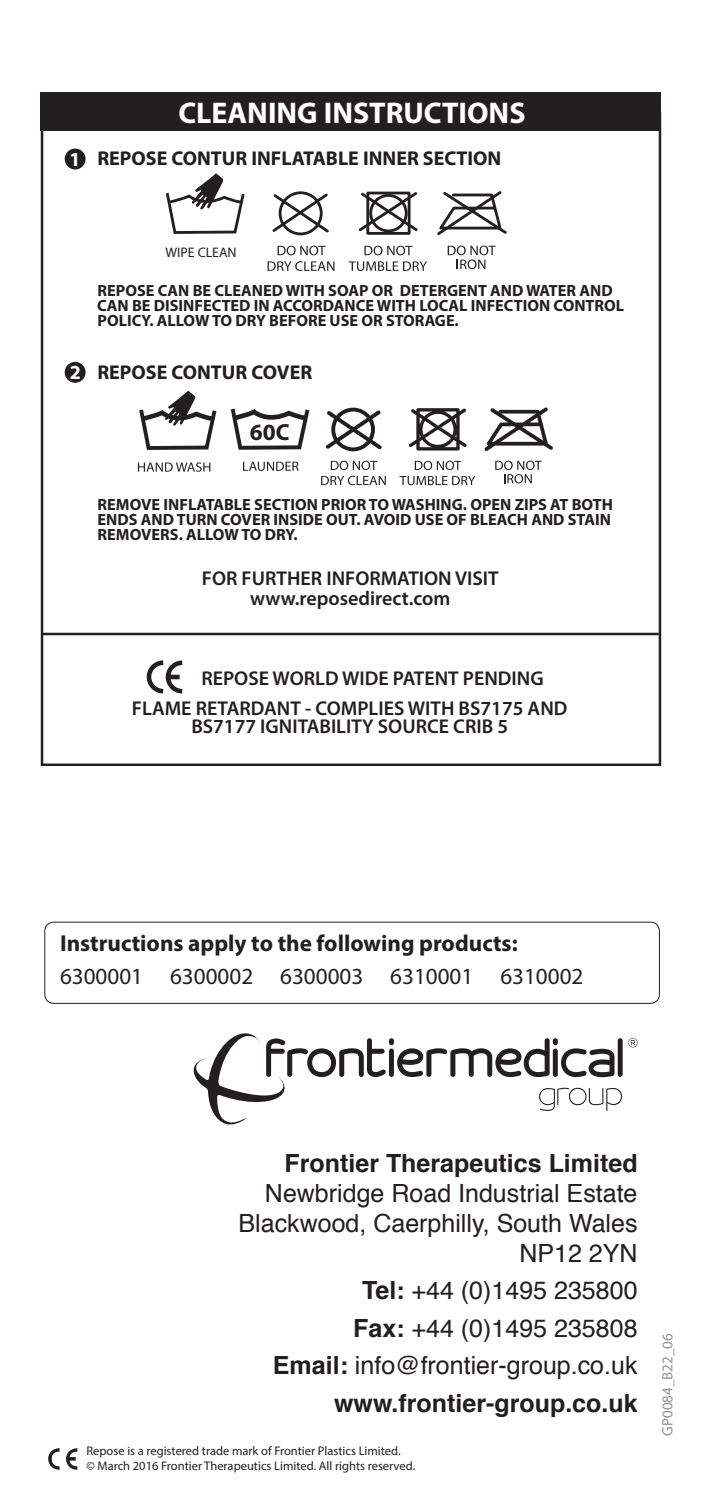
<style>
.page{position:relative;width:702px;height:1489px;background:#fff}
.page>*{position:absolute;margin:0;border:0;box-sizing:border-box;transform-origin:0 0}
.t1{font:700 30px "Myriad Pro";color:#fff}
.t2{font:25px/37.5px "Helvetica";color:#231f20;text-align:right}
.t3{font:700 25px "Helvetica";color:#231f20}
.t4{font:700 23.25px "Myriad Pro";color:#231f20}
.t5{font:23.25px "Myriad Pro";color:#231f20}
.t6{font:600 20px/30px "Myriad Pro";color:#231f20}
.t7{font:700 20px "Myriad Pro";color:#231f20}
.t8{font:700 16.25px/15px "Myriad Pro";color:#231f20}
.t9{font:15px "Myriad Pro";color:#231f20}
.t10{font:13.75px "Myriad Pro";color:#231f20}
.t11{font:12.5px/15px "Myriad Pro";color:#231f20}
.t12{font:12.5px/13px "Helvetica";color:#231f20}
.s1{color:#fff}
.s2{font-weight:700}
</style>
<div class="page">
<svg style="left:194px;top:1033px;width:428px;height:91px"></svg>
<svg style="left:628px;top:1038px;width:9px;height:9px"></svg>
<div style="left:41px;top:92px;width:620px;height:39px;background:#231f20"></div>
<svg style="left:146px;top:660px;width:37px;height:34px"></svg>
<div style="left:65px;top:148px;width:21px;height:21px;background:#231f20;border-radius:50%"></div>
<div style="left:65px;top:362px;width:21px;height:21px;background:#231f20;border-radius:50%"></div>
<svg style="left:358px;top:191px;width:60px;height:43px"></svg>
<div style="left:366px;top:192px;width:44px;height:43px;border:3px solid #231f20"></div>
<svg style="left:272px;top:191px;width:57px;height:44px"></svg>
<svg style="left:437px;top:191px;width:70px;height:44px"></svg>
<svg style="left:277px;top:246px;width:48px;height:9px"></svg>
<svg style="left:267px;top:261px;width:67px;height:10px"></svg>
<svg style="left:364px;top:246px;width:48px;height:9px"></svg>
<svg style="left:348px;top:261px;width:79px;height:10px"></svg>
<svg style="left:447px;top:245px;width:48px;height:24px"></svg>
<svg style="left:165px;top:173px;width:80px;height:61px"></svg>
<svg style="left:409px;top:408px;width:58px;height:42px"></svg>
<svg style="left:326px;top:407px;width:56px;height:44px"></svg>
<svg style="left:484px;top:407px;width:69px;height:44px"></svg>
<svg style="left:331px;top:460px;width:46px;height:10px"></svg>
<svg style="left:321px;top:476px;width:65px;height:9px"></svg>
<svg style="left:138px;top:462px;width:72px;height:10px"></svg>
<svg style="left:415px;top:461px;width:46px;height:9px"></svg>
<svg style="left:399px;top:476px;width:76px;height:9px"></svg>
<svg style="left:495px;top:460px;width:46px;height:23px"></svg>
<svg style="left:139px;top:390px;width:77px;height:60px"></svg>
<svg style="left:243px;top:461px;width:55px;height:10px"></svg>
<svg style="left:231px;top:408px;width:78px;height:42px"></svg>
<hr style="left:42px;top:632px;width:616px;height:3px;background:#231f20">
<svg style="left:48px;top:1448px;width:12px;height:21px"></svg>
<svg style="left:66px;top:1448px;width:11px;height:21px"></svg>
<div style="left:44px;top:921px;width:615px;height:82px;border:1px solid #231f20;border-radius:9px"></div>
<h1 class="t1" style="left:178px;top:93px;width:349px">CLEANING INSTRUCTIONS</h1>
<p class="t7" style="left:69px;top:145px;width:433px"><span class="s1">1</span> REPOSE CONTUR INFLATABLE INNER SECTION</p>
<p class="t10" style="left:165px;top:244px;width:73px">WIPE CLEAN</p>
<p class="t8" style="left:97px;top:283px;width:528px">REPOSE CAN BE CLEANED WITH SOAP OR DETERGENT AND WATER AND<br>CAN BE DISINFECTED IN ACCORDANCE WITH LOCAL INFECTION CONTROL<br>POLICY. ALLOW TO DRY BEFORE USE OR STORAGE.</p>
<p class="t7" style="left:70px;top:359px;width:244px"><span class="s1">2</span> REPOSE CONTUR COVER</p>
<h3 class="t4" style="left:250px;top:416px;width:41px">60C</h3>
<p class="t8" style="left:98px;top:496px;width:516px">REMOVE INFLATABLE SECTION PRIOR TO WASHING. OPEN ZIPS AT BOTH<br>ENDS AND TURN COVER INSIDE OUT. AVOID USE OF BLEACH AND STAIN<br>REMOVERS. ALLOW TO DRY.</p>
<p class="t6" style="left:202px;top:567px;width:298px;line-height:20px;text-align:center">FOR FURTHER INFORMATION VISIT www.reposedirect.com</p>
<p class="t6" style="left:132px;top:662px;width:437px;text-indent:69px">REPOSE WORLD WIDE PATENT PENDING<br>FLAME RETARDANT - COMPLIES WITH BS7175 AND</p>
<p class="t6" style="left:191px;top:710px;width:318px">BS7177 IGNITABILITY SOURCE CRIB 5</p>
<h3 class="t4" style="left:60px;top:927px;width:459px">Instructions apply to the following products:</h3>
<h3 class="t5" style="left:60px;top:961px;width:525px">6300001 6300002 6300003 6310001 6310002</h3>
<h2 class="t3" style="left:284px;top:1152px;width:354px">Frontier Therapeutics Limited</h2>
<h2 class="t2" style="left:238px;top:1179px;width:400px;line-height:30px">Newbridge Road Industrial Estate<br>Blackwood, Caerphilly, South Wales<br>NP12 2YN</h2>
<h2 class="t2" style="left:273px;top:1273px;width:366px"><span class="s2">Tel:</span> +44 (0)1495 235800<br><span class="s2">Fax:</span> +44 (0)1495 235808<br><span class="s2">Email:</span> info@frontier-group.co.uk <span class="s2">www.frontier-group.co.uk</span></h2>
<p class="t11" style="left:86px;top:1442px;width:330px">Repose is a registered trade mark of Frontier Plastics Limited.<br>© March 2016 Frontier Therapeutics Limited. All rights reserved.</p>
<p class="t12" style="left:88px;top:1448px;width:344px">Repose is a registered trade mark of Frontier Plastics Limited. © February 2016 Frontier</p>
<p class="t9" style="left:658px;top:1435px;width:104px;rotate:-90deg">GP0084_B22_06</p>
</div>
